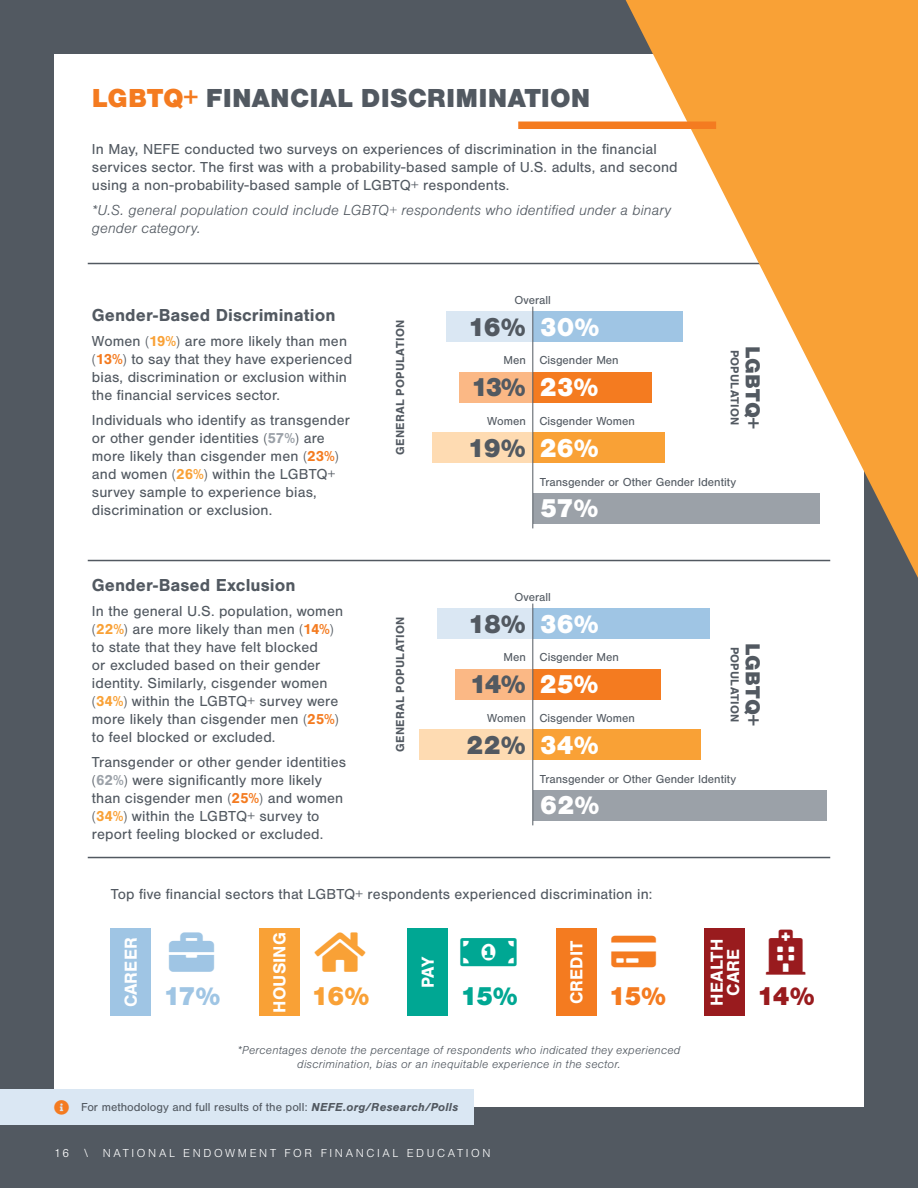
<style>
.page{position:relative;width:918px;height:1188px;background:#525961}
.page>*{position:absolute;margin:0;border:0;box-sizing:border-box;transform-origin:0 0}
.t1{font:45px "Font Awesome 5 Free Solid";color:#00a793}
.t2{font:45px "Font Awesome 5 Free Solid";color:#991b1e}
.t3{font:900 27px "Nimbus San";color:#525961}
.t4{font:900 27px "Nimbus San";color:#fff}
.t5{font:900 27px "Nimbus San";color:#9fc5e4}
.t6{font:900 27px "Nimbus San";color:#f9a136}
.t7{font:900 27px "Nimbus San";color:#00a793}
.t8{font:900 27px "Nimbus San";color:#f47b20}
.t9{font:900 27px "Nimbus San";color:#991b1e}
.t10{font:900 21px "Nimbus San";color:#525961}
.t11{font:700 18px "Nimbus San";color:#525961}
.t12{font:700 18px/16.5px "Nimbus San";letter-spacing:.005em;color:#fff;text-align:center}
.t13{font:15px/18px "Nimbus San";letter-spacing:.01em;color:#525961}
.t14{font:italic 300 15px/18px "Nimbus San";letter-spacing:.005em;color:#525961}
.t15{font:12px "Nimbus San";color:#525961}
.t16{font:italic 300 12px/13.5px "Nimbus San";letter-spacing:.015em;color:#525961;text-align:center}
.t17{font:700 12px "Nimbus San";letter-spacing:.02em;color:#525961}
.t18{font:300 12px "Nimbus San";letter-spacing:.22em;color:#fff}
.s1{color:#f47b20}
.s2{font-weight:300}
.s3{font-weight:700;color:#f9a136}
.s4{font-weight:700;color:#f47b20}
.s5{font-weight:700;color:#9ba1a8}
.s6{color:#fff}
.s7{font-weight:700;font-style:italic}
</style>
<div class="page">
<div style="left:54px;top:54px;width:810px;height:1053px;background:#fff"></div>
<div style="left:446px;top:311px;width:87px;height:31px;background:#dae7f3"></div>
<div style="left:533px;top:311px;width:150px;height:31px;background:#9fc5e4"></div>
<div style="left:459px;top:372px;width:74px;height:30px;background:#fbb885"></div>
<div style="left:533px;top:372px;width:118px;height:30px;background:#f47b20"></div>
<div style="left:432px;top:433px;width:101px;height:30px;background:#fedbb2"></div>
<div style="left:533px;top:433px;width:132px;height:30px;background:#f9a136"></div>
<div style="left:533px;top:493px;width:286px;height:31px;background:#9ba1a8"></div>
<hr style="left:532px;top:307px;width:1px;height:221px;background:#525961">
<div style="left:437px;top:608px;width:96px;height:31px;background:#dae7f3"></div>
<div style="left:533px;top:608px;width:177px;height:31px;background:#9fc5e4"></div>
<div style="left:455px;top:669px;width:78px;height:30px;background:#fbb885"></div>
<div style="left:533px;top:669px;width:127px;height:30px;background:#f47b20"></div>
<div style="left:419px;top:730px;width:114px;height:30px;background:#fedbb2"></div>
<div style="left:533px;top:730px;width:168px;height:30px;background:#f9a136"></div>
<div style="left:533px;top:790px;width:294px;height:31px;background:#9ba1a8"></div>
<hr style="left:532px;top:604px;width:1px;height:221px;background:#525961">
<div style="left:111px;top:929px;width:40px;height:87px;background:#9fc5e4"></div>
<div style="left:259px;top:929px;width:41px;height:87px;background:#f9a136"></div>
<div style="left:408px;top:929px;width:40px;height:87px;background:#00a793"></div>
<div style="left:556px;top:929px;width:41px;height:87px;background:#f47b20"></div>
<div style="left:705px;top:929px;width:40px;height:87px;background:#991b1e"></div>
<hr style="left:88px;top:263px;width:742px;height:1px;background:#525961">
<hr style="left:88px;top:560px;width:742px;height:1px;background:#525961">
<hr style="left:88px;top:857px;width:742px;height:1px;background:#525961">
<div style="left:0;top:1089px;width:474px;height:36px;background:#dae7f3"></div>
<svg style="left:626px;top:0;width:292px;height:578px;fill:#f9a136"></svg>
<div style="left:518px;top:122px;width:198px;height:7px;background:#f47b20"></div>
<h2 class="t3" style="left:92px;top:82px;width:500px"><span class="s1">LGBTQ+</span> FINANCIAL DISCRIMINATION</h2>
<p class="t13" style="left:92px;top:140px;width:587px">In May, NEFE conducted two surveys on experiences of discrimination in the financial services sector. The first was with a probability-based sample of U.S. adults, and second using a non-probability-based sample of LGBTQ+ respondents.</p>
<p class="t14" style="left:92px;top:201px;width:581px">*U.S. general population could include LGBTQ+ respondents who identified under a binary gender category.</p>
<p class="t11" style="left:92px;top:305px;width:245px">Gender-Based Discrimination</p>
<p class="t13" style="left:92px;top:332px;width:262px">Women <span class="s2">(</span><span class="s3">19%</span><span class="s2">)</span> are more likely than men <span class="s2">(</span><span class="s4">13%</span><span class="s2">)</span> to say that they have experienced bias, discrimination or exclusion within the financial services sector.</p>
<p class="t13" style="left:92px;top:411px;width:260px">Individuals who identify as transgender or other gender identities <span class="s2">(</span><span class="s5">57%</span><span class="s2">)</span> are more likely than cisgender men <span class="s2">(</span><span class="s4">23%</span><span class="s2">) </span>and women <span class="s2">(</span><span class="s3">26%</span><span class="s2">)</span> within the LGBTQ+ survey sample to experience bias, discrimination or exclusion.</p>
<p class="t11" style="left:92px;top:575px;width:205px">Gender-Based Exclusion</p>
<p class="t13" style="left:92px;top:602px;width:253px">In the general U.S. population, women <span class="s2">(</span><span class="s3">22%</span><span class="s2">)</span> are more likely than men <span class="s2">(</span><span class="s4">14%</span><span class="s2">) </span>to state that they have felt blocked<br>or excluded based on their gender identity. Similarly, cisgender women <span class="s2">(</span><span class="s3">34%</span><span class="s2">)</span> within the LGBTQ+ survey were more likely than cisgender men <span class="s2">(</span><span class="s4">25%</span><span class="s2">) </span>to feel blocked or excluded.</p>
<p class="t13" style="left:92px;top:753px;width:256px">Transgender or other gender identities <span class="s2">(</span><span class="s5">62%</span><span class="s2">)</span> were significantly more likely than cisgender men <span class="s2">(</span><span class="s4">25%</span><span class="s2">)</span> and women <span class="s2">(</span><span class="s3">34%</span><span class="s2">)</span> within the LGBTQ+ survey to report feeling blocked or excluded.</p>
<p class="t17" style="left:393px;top:455px;width:136px;rotate:-90deg">GENERAL POPULATION</p>
<p class="t17" style="left:393px;top:752px;width:136px;rotate:-90deg">GENERAL POPULATION</p>
<p class="t15" style="left:514px;top:293px;width:38px">Overall</p>
<h2 class="t3" style="left:467px;top:311px;width:133px">16% <span class="s6">30%</span></h2>
<p class="t15" style="left:503px;top:354px;width:117px">Men Cisgender Men</p>
<h2 class="t3" style="left:471px;top:372px;width:130px">13% <span class="s6">23%</span></h2>
<p class="t15" style="left:487px;top:415px;width:149px">Women Cisgender Women</p>
<h2 class="t3" style="left:467px;top:433px;width:133px">19% <span class="s6">26%</span></h2>
<p class="t17" style="left:742px;top:350px;width:77px;rotate:90deg">POPULATION</p>
<h3 class="t10" style="left:765px;top:346px;width:84px;rotate:90deg">LGBTQ+</h3>
<p class="t15" style="left:540px;top:475px;width:198px">Transgender or Other Gender Identity</p>
<h2 class="t4" style="left:540px;top:493px;width:60px">57%</h2>
<p class="t15" style="left:514px;top:590px;width:38px">Overall</p>
<h2 class="t3" style="left:468px;top:608px;width:133px">18% <span class="s6">36%</span></h2>
<p class="t15" style="left:504px;top:651px;width:117px">Men Cisgender Men</p>
<h2 class="t3" style="left:469px;top:669px;width:131px">14% <span class="s6">25%</span></h2>
<p class="t15" style="left:487px;top:711px;width:149px">Women Cisgender Women</p>
<h2 class="t3" style="left:466px;top:730px;width:134px">22% <span class="s6">34%</span></h2>
<p class="t17" style="left:741px;top:647px;width:77px;rotate:90deg">POPULATION</p>
<h3 class="t10" style="left:765px;top:643px;width:84px;rotate:90deg">LGBTQ+</h3>
<p class="t15" style="left:540px;top:772px;width:198px">Transgender or Other Gender Identity</p>
<h2 class="t4" style="left:540px;top:790px;width:61px">62%</h2>
<p class="t13" style="left:111px;top:885px;width:543px">Top five financial sectors that LGBTQ+ respondents experienced discrimination in:</p>
<p class="t12" style="left:123px;top:1007px;width:71px;rotate:-90deg">CAREER</p>
<p class="t12" style="left:271px;top:1013px;width:82px;rotate:-90deg">HOUSING</p>
<h1 class="t1" style="left:461px;top:930px;width:58px">□■●●●▼</h1>
<p class="t12" style="left:568px;top:1004px;width:65px;rotate:-90deg">CREDIT</p>
<p class="t12" style="left:709px;top:1006px;width:68px;rotate:-90deg">HEALTH<br>CARE</p>
<h1 class="t2" style="left:766px;top:930px;width:41px">★□▲▼●</h1>
<p class="t12" style="left:420px;top:988px;width:33px;rotate:-90deg">PAY</p>
<h2 class="t5" style="left:163px;top:981px;width:59px">17%</h2>
<h2 class="t6" style="left:311px;top:981px;width:60px">16%</h2>
<h2 class="t7" style="left:460px;top:981px;width:59px">15%</h2>
<h2 class="t8" style="left:608px;top:981px;width:59px">15%</h2>
<h2 class="t9" style="left:757px;top:981px;width:60px">14%</h2>
<p class="t16" style="left:238px;top:1044px;width:444px">*Percentages denote the percentage of respondents who indicated they experienced discrimination, bias or an inequitable experience in the sector.</p>
<p class="t15" style="left:81px;top:1100px;width:379px">For methodology and full results of the poll: <span class="s7">NEFE.org/Research/Polls</span></p>
<p class="t18" style="left:54px;top:1147px;width:438px">16 \ NATIONAL ENDOWMENT FOR FINANCIAL EDUCATION</p>
</div>
